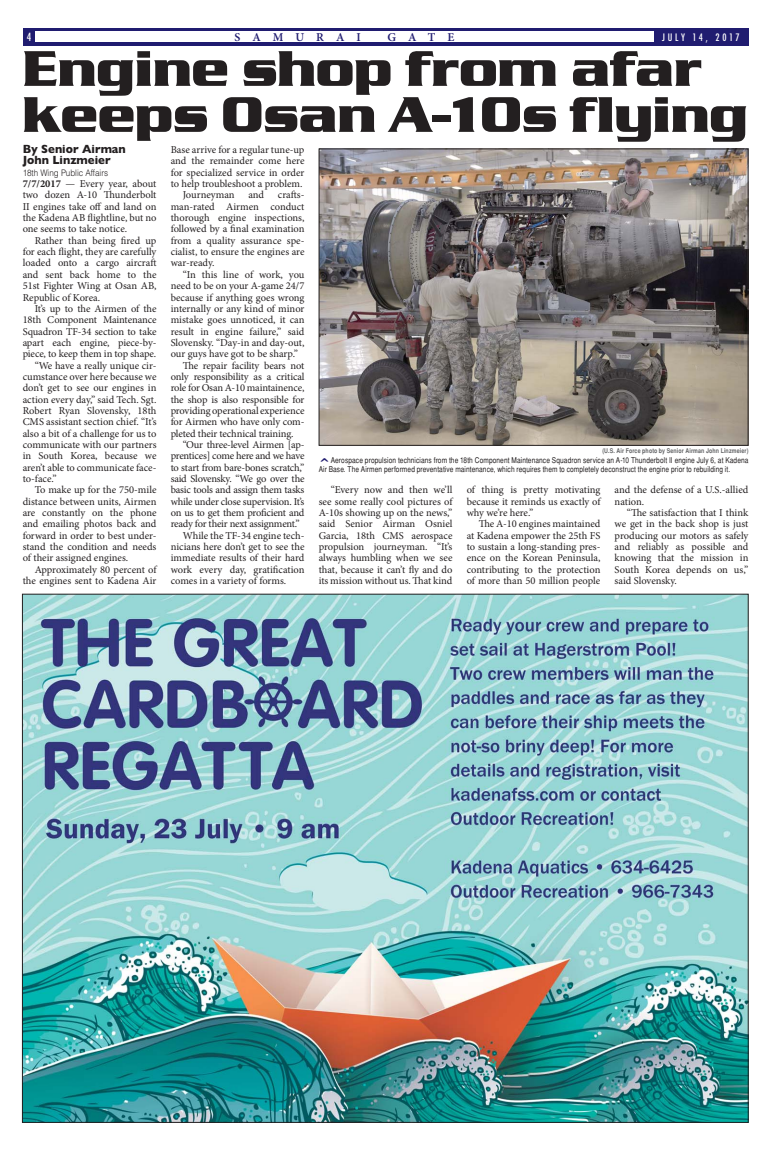
<style>
.page{position:relative;width:774px;height:1151px;background:#fff}
.page>*{position:absolute;margin:0;border:0;box-sizing:border-box;transform-origin:0 0}
.t1{font:700 52px/46px "Serpentine D";letter-spacing:-.01em;color:#231f20}
.t2{font:700 12px/11.3px "Gill Sans";color:#231f20;scale:.95 1}
.t3{font:600 12px "Minion Pro";letter-spacing:1em;color:#201c70}
.t4{font:500 condensed 11px "Futura";color:#fff}
.t5{font:10.5px/11.3px "Minion Pro";letter-spacing:-.005em;color:#231f20;text-align:justify}
.t6{font:10.5px "Minion Pro";letter-spacing:-.025em;color:#231f20}
.t7{font:500 condensed 10px "Futura";letter-spacing:.245em;color:#fff}
.t8{font:300 9px "Helvetica";letter-spacing:-.005em;color:#231f20;scale:.9 1}
.t9{font:condensed 8px/9.5px "Helvetica";letter-spacing:.015em;color:#231f20}
.t10{font:700 condensed 6.5px "Helvetica";letter-spacing:.02em;color:#636466}
.s1{font-weight:700}
.s2{font-family:"OCRA Std";font-stretch:normal;color:#201c70}
</style>
<div class="page">
<div style="left:23px;top:28px;width:725px;height:17px;background:#201c70"></div>
<div style="left:35px;top:32px;width:618px;height:10px;background:#fff"></div>
<img style="left:24px;top:596px;width:722px;height:525px">
<img style="left:321px;top:151px;width:425px;height:293px">
<div style="left:319px;top:149px;width:429px;height:297px;border:1px solid #231f20"></div>
<p class="t4" style="left:27px;top:31px;width:6px">4</p>
<p class="t3" style="left:234px;top:30px;width:128px">SAMURAI</p>
<p class="t3" style="left:388px;top:30px;width:68px">GATE</p>
<p class="t7" style="left:662px;top:31px;width:79px">JULY 14, 2017</p>
<h1 class="t1" style="left:22px;top:45px;width:727px">Engine shop from afar keeps Osan A-10s flying</h1>
<p class="t2" style="left:23px;top:143px;width:110px">By Senior Airman<br>John Linzmeier</p>
<p class="t8" style="left:23px;top:167px;width:96px">18th Wing Public Affairs</p>
<p class="t5" style="left:23px;top:179px;width:135px"><span class="s1">7/7/2017</span> — Every year, about two dozen A-10 Thunderbolt II engines take off and land on the Kadena AB flightline, but no one seems to take notice.</p>
<p class="t5" style="left:23px;top:236px;width:135px;text-indent:12px">Rather than being fired up for each flight, they are carefully loaded onto a cargo aircraft and sent back home to the 51st Fighter Wing at Osan AB, Republic of Korea.</p>
<p class="t5" style="left:35px;top:304px;width:123px">It’s up to the Airmen of the</p>
<p class="t5" style="left:23px;top:315px;width:135px">18th Component Maintenance</p>
<p class="t5" style="left:23px;top:326px;width:135px">Squadron TF-34 section to take</p>
<p class="t5" style="left:23px;top:338px;width:135px">apart each engine, piece-by-</p>
<p class="t5" style="left:23px;top:349px;width:135px">piece, to keep them in top shape.</p>
<p class="t5" style="left:35px;top:360px;width:123px">“We have a really unique cir-</p>
<p class="t5" style="left:23px;top:372px;width:135px">cumstance over here because we</p>
<p class="t5" style="left:23px;top:383px;width:135px">don’t get to see our engines in</p>
<p class="t5" style="left:23px;top:394px;width:135px">action every day,” said Tech. Sgt.</p>
<p class="t5" style="left:23px;top:406px;width:135px">Robert Ryan Slovensky, 18th</p>
<p class="t5" style="left:23px;top:417px;width:135px">CMS assistant section chief. “It’s</p>
<p class="t5" style="left:23px;top:428px;width:135px">also a bit of a challenge for us to</p>
<p class="t5" style="left:23px;top:440px;width:135px">communicate with our partners</p>
<p class="t5" style="left:23px;top:451px;width:135px">in South Korea, because we</p>
<p class="t5" style="left:23px;top:462px;width:135px">aren’t able to communicate face-</p>
<p class="t5" style="left:23px;top:474px;width:35px">to-face.”</p>
<p class="t5" style="left:35px;top:485px;width:123px">To make up for the 750-mile</p>
<p class="t5" style="left:23px;top:496px;width:135px">distance between units, Airmen</p>
<p class="t5" style="left:23px;top:508px;width:135px">are constantly on the phone</p>
<p class="t5" style="left:23px;top:519px;width:135px">and emailing photos back and</p>
<p class="t5" style="left:23px;top:530px;width:135px">forward in order to best under-</p>
<p class="t5" style="left:23px;top:542px;width:135px">stand the condition and needs</p>
<p class="t5" style="left:23px;top:553px;width:107px">of their assigned engines.</p>
<p class="t5" style="left:35px;top:565px;width:123px">Approximately 80 percent of</p>
<p class="t5" style="left:23px;top:576px;width:135px">the engines sent to Kadena Air</p>
<p class="t5" style="left:171px;top:145px;width:135px">Base arrive for a regular tune-up</p>
<p class="t5" style="left:171px;top:156px;width:135px">and the remainder come here</p>
<p class="t5" style="left:171px;top:168px;width:135px">for specialized service in order</p>
<p class="t5" style="left:171px;top:179px;width:133px">to help troubleshoot a problem.</p>
<p class="t5" style="left:183px;top:190px;width:53px">Journeyman</p>
<p class="t5" style="left:248px;top:190px;width:17px">and</p>
<p class="t5" style="left:171px;top:190px;width:135px;text-indent:107px">crafts&shy;man-rated Airmen conduct thorough engine inspections, followed by a final examination from a quality assurance spe&shy;cialist, to ensure the engines are war-ready.</p>
<p class="t5" style="left:183px;top:270px;width:123px">“In this line of work, you</p>
<p class="t5" style="left:171px;top:281px;width:135px">need to be on your A-game 24/7</p>
<p class="t5" style="left:171px;top:292px;width:135px">because if anything goes wrong</p>
<p class="t5" style="left:171px;top:304px;width:135px">internally or any kind of minor</p>
<p class="t5" style="left:171px;top:315px;width:135px">mistake goes unnoticed, it can</p>
<p class="t5" style="left:171px;top:326px;width:135px">result in engine failure,” said</p>
<p class="t5" style="left:171px;top:338px;width:135px">Slovensky. “Day-in and day-out,</p>
<p class="t5" style="left:171px;top:349px;width:129px">our guys have got to be sharp.”</p>
<p class="t5" style="left:183px;top:360px;width:123px">The repair facility bears not</p>
<p class="t5" style="left:171px;top:372px;width:135px">only responsibility as a critical</p>
<p class="t5" style="left:171px;top:383px;width:135px">role for Osan A-10 maintainence,</p>
<p class="t5" style="left:171px;top:394px;width:135px">the shop is also responsible for</p>
<p class="t5" style="left:171px;top:406px;width:135px">providing operational experience</p>
<p class="t5" style="left:171px;top:417px;width:135px">for Airmen who have only com-</p>
<p class="t5" style="left:171px;top:428px;width:124px">pleted their technical training.</p>
<p class="t5" style="left:183px;top:440px;width:123px">“Our three-level Airmen [ap-</p>
<p class="t5" style="left:171px;top:451px;width:135px">prentices] come here and we have</p>
<p class="t6" style="left:171px;top:463px;width:135px">to start from bare-bones scratch,”</p>
<p class="t6" style="left:171px;top:474px;width:135px">said Slovensky. “We go over the</p>
<p class="t5" style="left:171px;top:485px;width:135px">basic tools and assign them tasks</p>
<p class="t5" style="left:171px;top:496px;width:135px">while under close supervision. It’s</p>
<p class="t6" style="left:171px;top:508px;width:135px">on us to get them proficient and</p>
<p class="t5" style="left:171px;top:519px;width:131px">ready for their next assignment.”</p>
<p class="t5" style="left:183px;top:530px;width:123px">While the TF-34 engine tech-</p>
<p class="t5" style="left:171px;top:542px;width:135px">nicians here don’t get to see the</p>
<p class="t5" style="left:171px;top:553px;width:135px">immediate results of their hard</p>
<p class="t5" style="left:171px;top:564px;width:135px">work every day, gratification</p>
<p class="t5" style="left:171px;top:576px;width:117px">comes in a variety of forms.</p>
<p class="t10" style="left:602px;top:447px;width:147px">(U.S. Air Force photo by Senior Airman John Linzmeier)</p>
<p class="t9" style="left:319px;top:455px;width:431px"><span class="s2">^</span>Aerospace propulsion technicians from the 18th Component Maintenance Squadron service an A-10 Thunderbolt II engine July 6, at Kadena<br>Air Base. The Airmen performed preventative maintenance, which requires them to completely deconstruct the engine prior to rebuilding it.</p>
<p class="t5" style="left:319px;top:485px;width:135px;text-indent:12px">“Every now and then we’ll see some really cool pictures of A-10s showing up on the news,” said Senior Airman Osniel Garcia, 18th CMS aerospace propulsion journeyman. “It’s always humbling when we see that, because it can’t fly and do its mission without us. That kind</p>
<p class="t5" style="left:467px;top:485px;width:135px">of thing is pretty motivating because it reminds us exactly of why we’re here.”</p>
<p class="t5" style="left:467px;top:519px;width:135px;text-indent:12px">The A-10 engines maintained at Kadena empower the 25th FS to sustain a long-standing pres&shy;ence on the Korean Peninsula, contributing to the protection of more than 50 million people</p>
<p class="t5" style="left:615px;top:485px;width:135px">and the defense of a U.S.-allied nation.</p>
<p class="t5" style="left:615px;top:508px;width:135px;text-indent:12px">“The satisfaction that I think we get in the back shop is just producing our motors as safely and reliably as possible and knowing that the mission in South Korea depends on us,” said Slovensky.</p>
</div>
